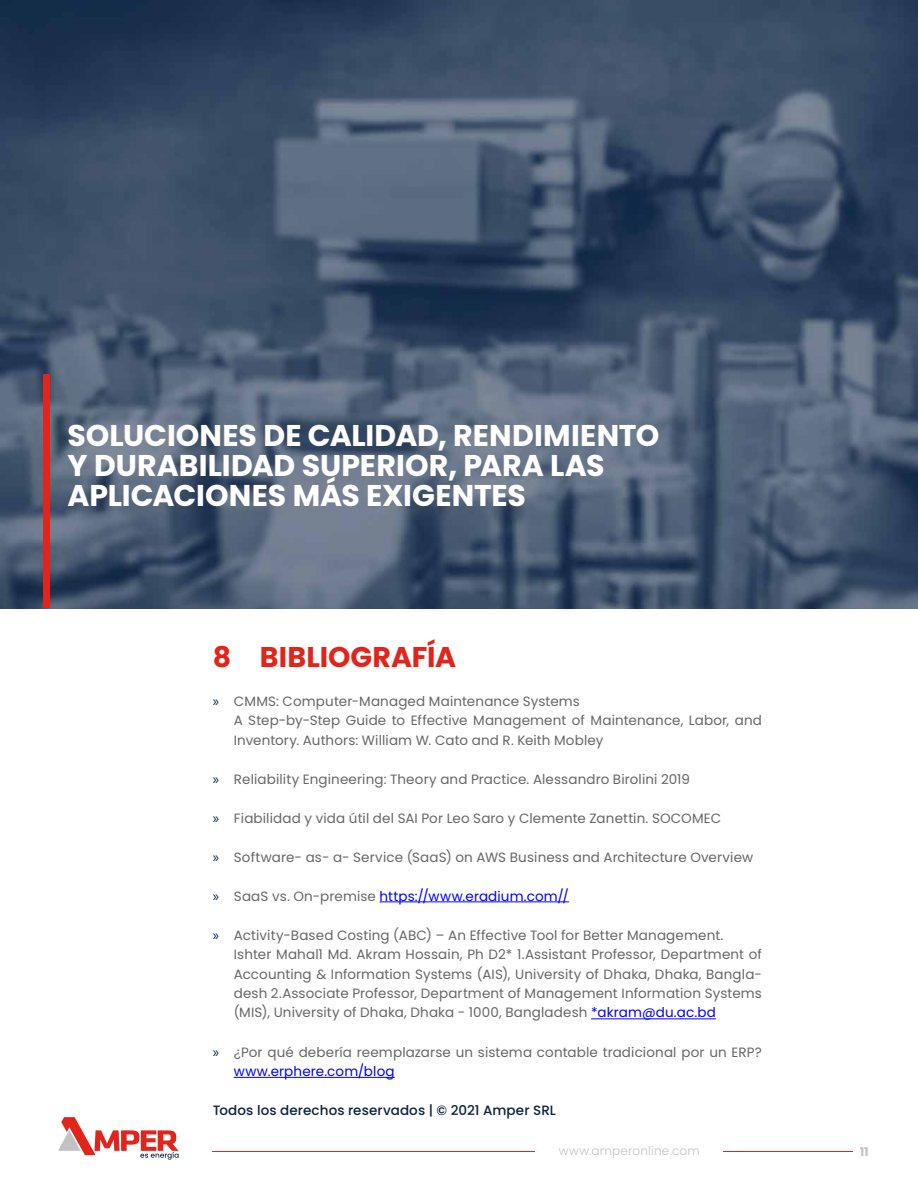
<style>
.page{position:relative;width:918px;height:1188px;background:#fff}
.page>*{position:absolute;margin:0;border:0;box-sizing:border-box;transform-origin:0 0}
.t1{font:700 30px/30px "Poppins";color:#fff}
.t2{font:700 28.5px "Poppins";letter-spacing:.005em;color:#e1251b}
.t3{font:13.5px/19.5px "Poppins";letter-spacing:.01em;color:#666}
.t4{font:13.5px "Poppins";letter-spacing:.01em;color:#00f}
.t5{font:500 13.5px "Poppins";letter-spacing:.005em;color:#0a2240}
.t6{font:300 12px "Poppins";letter-spacing:.02em;color:#c2c2c2}
.t7{font:700 12px "Poppins";color:#c2c2c2}
.s1{font-family:"Myriad Pro";font-size:15px;color:#0a2240}
.s2{color:#666}
.s3{color:#00f}
</style>
<div class="page">
<svg style="left:58px;top:1117px;width:121px;height:43px"></svg>
<hr style="left:723px;top:1151px;width:130px;height:1px;background:#e1251b">
<hr style="left:213px;top:1151px;width:322px;height:1px;background:#e1251b">
<hr style="left:380px;top:902px;width:189px;height:1px;background:#00f">
<hr style="left:591px;top:1019px;width:125px;height:1px;background:#00f">
<hr style="left:234px;top:1077px;width:161px;height:1px;background:#00f">
<img style="left:0;top:0;width:918px;height:608px">
<div style="left:43px;top:374px;width:7px;height:234px;background:#e1251b"></div>
<h1 class="t1" style="left:68px;top:421px;width:593px">SOLUCIONES DE CALIDAD, RENDIMIENTO<br>Y DURABILIDAD SUPERIOR, PARA LAS<br>APLICACIONES MÁS EXIGENTES</h1>
<h2 class="t2" style="left:213px;top:640px;width:245px">8 BIBLIOGRAFÍA</h2>
<p class="t3" style="left:234px;top:691px;width:530px;text-indent:-21px"><span class="s1">»</span> CMMS: Computer-Managed Maintenance Systems<br>A Step-by-Step Guide to Effective Management of Maintenance, Labor, and<br>Inventory. Authors: William W. Cato and R. Keith Mobley</p>
<p class="t3" style="left:213px;top:769px;width:479px"><span class="s1">»</span> Reliability Engineering: Theory and Practice. Alessandro Birolini 2019</p>
<p class="t3" style="left:213px;top:808px;width:510px"><span class="s1">»</span> Fiabilidad y vida útil del SAI Por Leo Saro y Clemente Zanettin. SOCOMEC</p>
<p class="t3" style="left:213px;top:847px;width:542px"><span class="s1">»</span> Software- as- a- Service (SaaS) on AWS Business and Architecture Overview</p>
<p class="t4" style="left:213px;top:888px;width:358px"><span class="s1">»</span> <span class="s2">SaaS vs. On-premise</span> https://www.eradium.com//</p>
<p class="t3" style="left:234px;top:925px;width:530px;text-indent:-21px"><span class="s1">»</span> Activity-Based Costing (ABC) – An Effective Tool for Better Management.<br>Ishter Mahal1 Md. Akram Hossain, Ph D2* 1.Assistant Professor, Department of Accounting &amp; Information Systems (AIS), University of Dhaka, Dhaka, Bangla&shy;desh 2.Associate Professor, Department of Management Information Systems (MIS), University of Dhaka, Dhaka - 1000, Bangladesh <span class="s3">*akram@du.ac.bd</span></p>
<p class="t3" style="left:234px;top:1042px;width:530px;text-indent:-21px"><span class="s1">»</span> ¿Por qué debería reemplazarse un sistema contable tradicional por un ERP? <span class="s3">www.erphere.com/blog</span></p>
<p class="t5" style="left:213px;top:1102px;width:345px">Todos los derechos reservados | © 2021 Amper SRL</p>
<p class="t6" style="left:559px;top:1144px;width:143px">www.amperonline.com</p>
<p class="t7" style="left:860px;top:1145px;width:11px">11</p>
</div>
